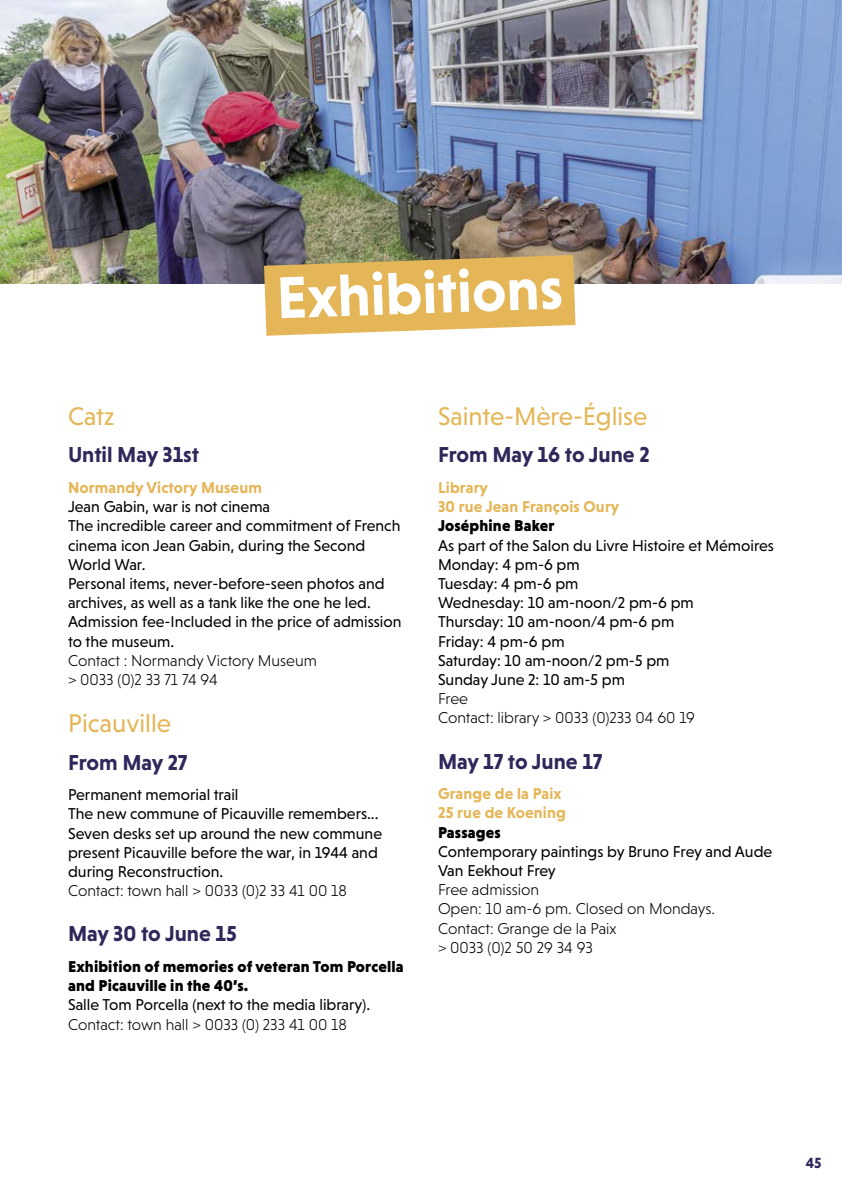
<style>
.page{position:relative;width:842px;height:1191px;background:#fff}
.page>*{position:absolute;margin:0;border:0;box-sizing:border-box;transform-origin:0 0}
.t1{font:700 60px "Niveau Grotesk";color:#fff}
.t2{font:26px "Niveau Grotesk";color:#e5b657}
.t3{font:700 22px "Niveau Grotesk";letter-spacing:-.005em;color:#30275a}
.t4{font:16px/19.2px "Niveau Grotesk";color:#000}
.t5{font:300 16px/19.2px "Niveau Grotesk";color:#000}
.t6{font:900 16px/19.2px "Niveau Grotesk";letter-spacing:.01em;color:#000}
.t7{font:700 16px/19.2px "Niveau Grotesk";letter-spacing:.01em;color:#e5b657}
.t8{font:700 15px "Niveau Grotesk";color:#30275a}
</style>
<div class="page">
<img style="left:0;top:0;width:842px;height:283px">
<img style="left:193px;top:217px;width:454px;height:119px">
<h1 class="t1" style="left:275px;top:263px;width:288px;rotate:-2deg">Exhibitions</h1>
<h2 class="t2" style="left:68px;top:401px;width:48px">Catz</h2>
<h3 class="t3" style="left:68px;top:442px;width:132px">Until May 31st</h3>
<p class="t7" style="left:68px;top:478px;width:195px">Normandy Victory Museum</p>
<p class="t4" style="left:68px;top:497px;width:335px">Jean Gabin, war is not cinema<br>The incredible career and commitment of French cinema icon Jean Gabin, during the Second World War.<br>Personal items, never-before-seen photos and archives, as well as a tank like the one he led.<br>Admission fee-Included in the price of admission to the museum.</p>
<p class="t5" style="left:68px;top:650px;width:250px">Contact : Normandy Victory Museum &gt; 0033 (0)2 33 71 74 94</p>
<h2 class="t2" style="left:68px;top:708px;width:104px">Picauville</h2>
<h3 class="t3" style="left:68px;top:749px;width:121px">From May 27</h3>
<p class="t4" style="left:68px;top:785px;width:315px">Permanent memorial trail<br>The new commune of Picauville remembers...<br>Seven desks set up around the new commune present Picauville before the war, in 1944 and during Reconstruction.</p>
<p class="t5" style="left:68px;top:881px;width:280px">Contact: town hall &gt; 0033 (0)2 33 41 00 18</p>
<h3 class="t3" style="left:68px;top:921px;width:170px">May 30 to June 15</h3>
<p class="t6" style="left:68px;top:956px;width:337px">Exhibition of memories of veteran Tom Porcella and Picauville in the 40’s.</p>
<p class="t4" style="left:68px;top:995px;width:304px">Salle Tom Porcella (next to the media library).</p>
<p class="t5" style="left:68px;top:1014px;width:280px">Contact: town hall &gt; 0033 (0) 233 41 00 18</p>
<h2 class="t2" style="left:438px;top:401px;width:211px">Sainte-Mère-Église</h2>
<h3 class="t3" style="left:438px;top:442px;width:213px">From May 16 to June 2</h3>
<p class="t7" style="left:438px;top:478px;width:183px">Library<br>30 rue Jean François Oury</p>
<p class="t6" style="left:438px;top:516px;width:118px">Joséphine Baker</p>
<p class="t4" style="left:438px;top:535px;width:337px">As part of the Salon du Livre Histoire et Mémoires<br>Monday: 4 pm-6 pm<br>Tuesday: 4 pm-6 pm<br>Wednesday: 10 am-noon/2 pm-6 pm<br>Thursday: 10 am-noon/4 pm-6 pm<br>Friday: 4 pm-6 pm<br>Saturday: 10 am-noon/2 pm-5 pm<br>Sunday June 2: 10 am-5 pm</p>
<p class="t5" style="left:438px;top:689px;width:258px">Free<br>Contact: library &gt; 0033 (0)233 04 60 19</p>
<h3 class="t3" style="left:438px;top:748px;width:166px">May 17 to June 17</h3>
<p class="t7" style="left:438px;top:784px;width:129px">Grange de la Paix<br>25 rue de Koening</p>
<p class="t6" style="left:438px;top:822px;width:64px">Passages</p>
<p class="t4" style="left:438px;top:841px;width:336px">Contemporary paintings by Bruno Frey and Aude<br>Van Eekhout Frey</p>
<p class="t5" style="left:438px;top:880px;width:279px">Free admission<br>Open: 10 am-6 pm. Closed on Mondays.<br>Contact: Grange de la Paix<br>&gt; 0033 (0)2 50 29 34 93</p>
<p class="t8" style="left:806px;top:1154px;width:17px">45</p>
</div>
